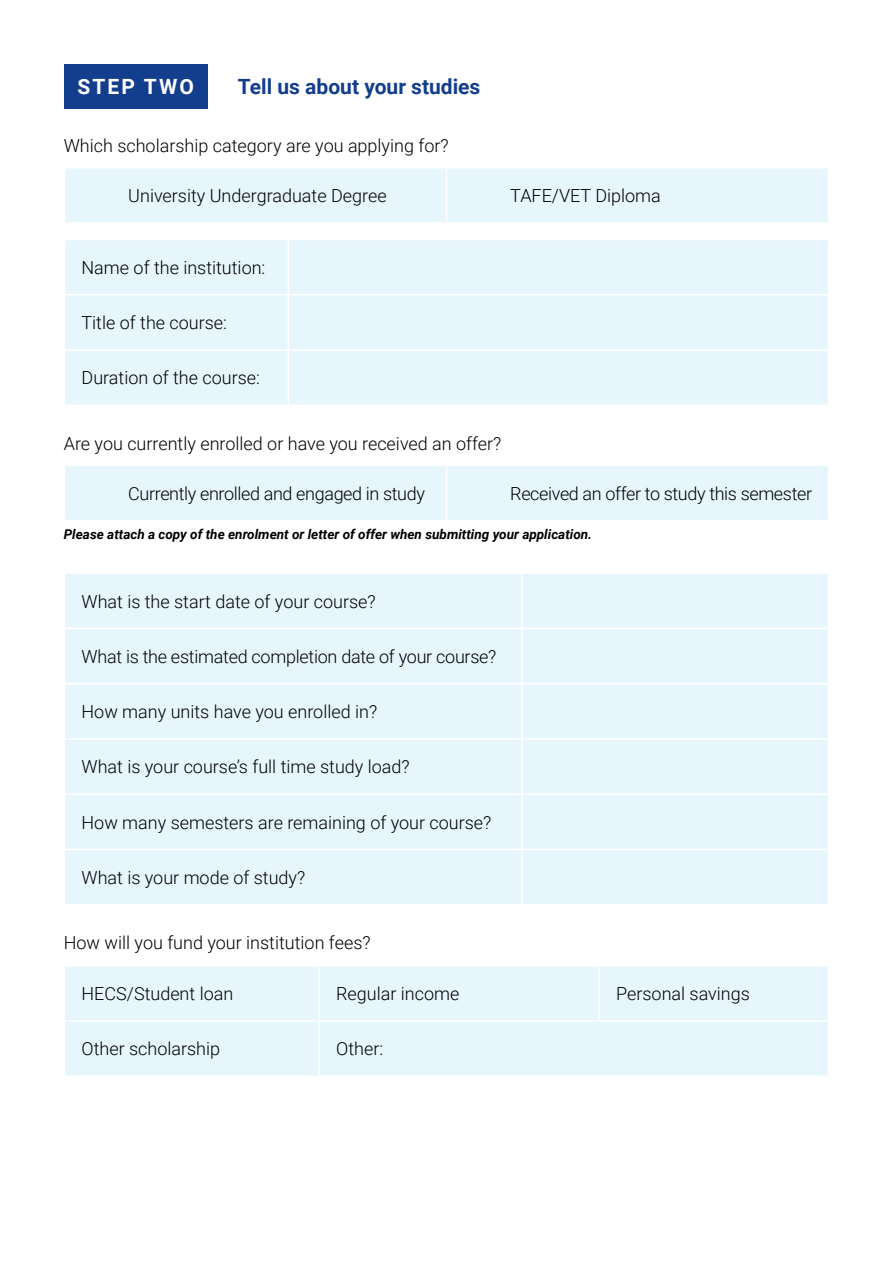
<style>
.page{position:relative;width:893px;height:1263px;background:#fff}
.page>*{position:absolute;margin:0;border:0;box-sizing:border-box;transform-origin:0 0}
.t1{font:700 21px "Roboto";color:#133d8d}
.t2{font:700 21px "Roboto";letter-spacing:.1em;color:#fff}
.t3{font:300 18px "Roboto";color:#000}
.t4{font:300 18px "Roboto";letter-spacing:-.02em;color:#000}
.t5{font:italic 700 13.5px "Roboto";color:#000}
</style>
<div class="page">
<div style="left:64px;top:64px;width:144px;height:44px;background:#133d8d"></div>
<div style="left:65px;top:168px;width:763px;height:54px;background:#e7f6fd"></div>
<hr style="left:446px;top:168px;width:1px;height:54px;background:#fff">
<div style="left:65px;top:240px;width:763px;height:165px;background:#e7f6fd"></div>
<hr style="left:288px;top:240px;width:1px;height:54px;background:#fff">
<hr style="left:64px;top:294px;width:224px;height:1px;background:#fff">
<hr style="left:288px;top:294px;width:541px;height:1px;background:#fff">
<hr style="left:288px;top:295px;width:1px;height:54px;background:#fff">
<hr style="left:64px;top:349px;width:224px;height:2px;background:#fff">
<hr style="left:288px;top:349px;width:541px;height:2px;background:#fff">
<hr style="left:288px;top:351px;width:1px;height:54px;background:#fff">
<div style="left:65px;top:574px;width:763px;height:330px;background:#e7f6fd"></div>
<hr style="left:521px;top:574px;width:2px;height:54px;background:#fff">
<hr style="left:64px;top:628px;width:458px;height:1px;background:#fff">
<hr style="left:522px;top:628px;width:307px;height:1px;background:#fff">
<hr style="left:521px;top:629px;width:2px;height:54px;background:#fff">
<hr style="left:64px;top:683px;width:458px;height:1px;background:#fff">
<hr style="left:522px;top:683px;width:307px;height:1px;background:#fff">
<hr style="left:521px;top:684px;width:2px;height:54px;background:#fff">
<hr style="left:64px;top:738px;width:458px;height:2px;background:#fff">
<hr style="left:522px;top:738px;width:307px;height:2px;background:#fff">
<hr style="left:521px;top:740px;width:2px;height:53px;background:#fff">
<hr style="left:64px;top:793px;width:458px;height:2px;background:#fff">
<hr style="left:522px;top:793px;width:307px;height:2px;background:#fff">
<hr style="left:521px;top:795px;width:2px;height:54px;background:#fff">
<hr style="left:64px;top:849px;width:458px;height:1px;background:#fff">
<hr style="left:522px;top:849px;width:307px;height:1px;background:#fff">
<hr style="left:521px;top:850px;width:2px;height:54px;background:#fff">
<div style="left:65px;top:466px;width:763px;height:54px;background:#e7f6fd"></div>
<hr style="left:446px;top:466px;width:1px;height:54px;background:#fff">
<div style="left:65px;top:966px;width:763px;height:109px;background:#e7f6fd"></div>
<hr style="left:318px;top:966px;width:2px;height:54px;background:#fff">
<hr style="left:598px;top:966px;width:2px;height:54px;background:#fff">
<hr style="left:64px;top:1020px;width:255px;height:2px;background:#fff">
<hr style="left:319px;top:1020px;width:280px;height:2px;background:#fff">
<hr style="left:318px;top:1022px;width:2px;height:53px;background:#fff">
<hr style="left:599px;top:1020px;width:230px;height:2px;background:#fff">
<p class="t2" style="left:77px;top:72px;width:118px">STEP TWO</p>
<p class="t1" style="left:238px;top:72px;width:244px">Tell us about your studies</p>
<p class="t3" style="left:64px;top:133px;width:386px">Which scholarship category are you applying for?</p>
<p class="t3" style="left:128px;top:183px;width:260px">University Undergraduate Degree</p>
<p class="t3" style="left:510px;top:183px;width:152px">TAFE/VET Diploma</p>
<p class="t3" style="left:82px;top:255px;width:185px">Name of the institution:</p>
<p class="t3" style="left:82px;top:310px;width:147px">Title of the course:</p>
<p class="t3" style="left:82px;top:365px;width:180px">Duration of the course:</p>
<p class="t3" style="left:64px;top:431px;width:439px">Are you currently enrolled or have you received an offer?</p>
<p class="t4" style="left:128px;top:481px;width:298px">Currently enrolled and engaged in study</p>
<p class="t4" style="left:510px;top:481px;width:303px">Received an offer to study this semester</p>
<p class="t5" style="left:64px;top:525px;width:530px">Please attach a copy of the enrolment or letter of offer when submitting your application.</p>
<p class="t3" style="left:82px;top:588px;width:296px">What is the start date of your course?</p>
<p class="t3" style="left:82px;top:644px;width:416px">What is the estimated completion date of your course?</p>
<p class="t3" style="left:82px;top:699px;width:297px">How many units have you enrolled in?</p>
<p class="t3" style="left:82px;top:754px;width:330px">What is your course’s full time study load?</p>
<p class="t3" style="left:82px;top:810px;width:411px">How many semesters are remaining of your course?</p>
<p class="t3" style="left:82px;top:865px;width:225px">What is your mode of study?</p>
<p class="t3" style="left:64px;top:930px;width:308px">How will you fund your institution fees?</p>
<p class="t3" style="left:82px;top:981px;width:153px">HECS/Student loan</p>
<p class="t3" style="left:336px;top:981px;width:125px">Regular income</p>
<p class="t3" style="left:616px;top:981px;width:135px">Personal savings</p>
<p class="t3" style="left:82px;top:1036px;width:140px">Other scholarship</p>
<p class="t3" style="left:336px;top:1036px;width:48px">Other:</p>
</div>
